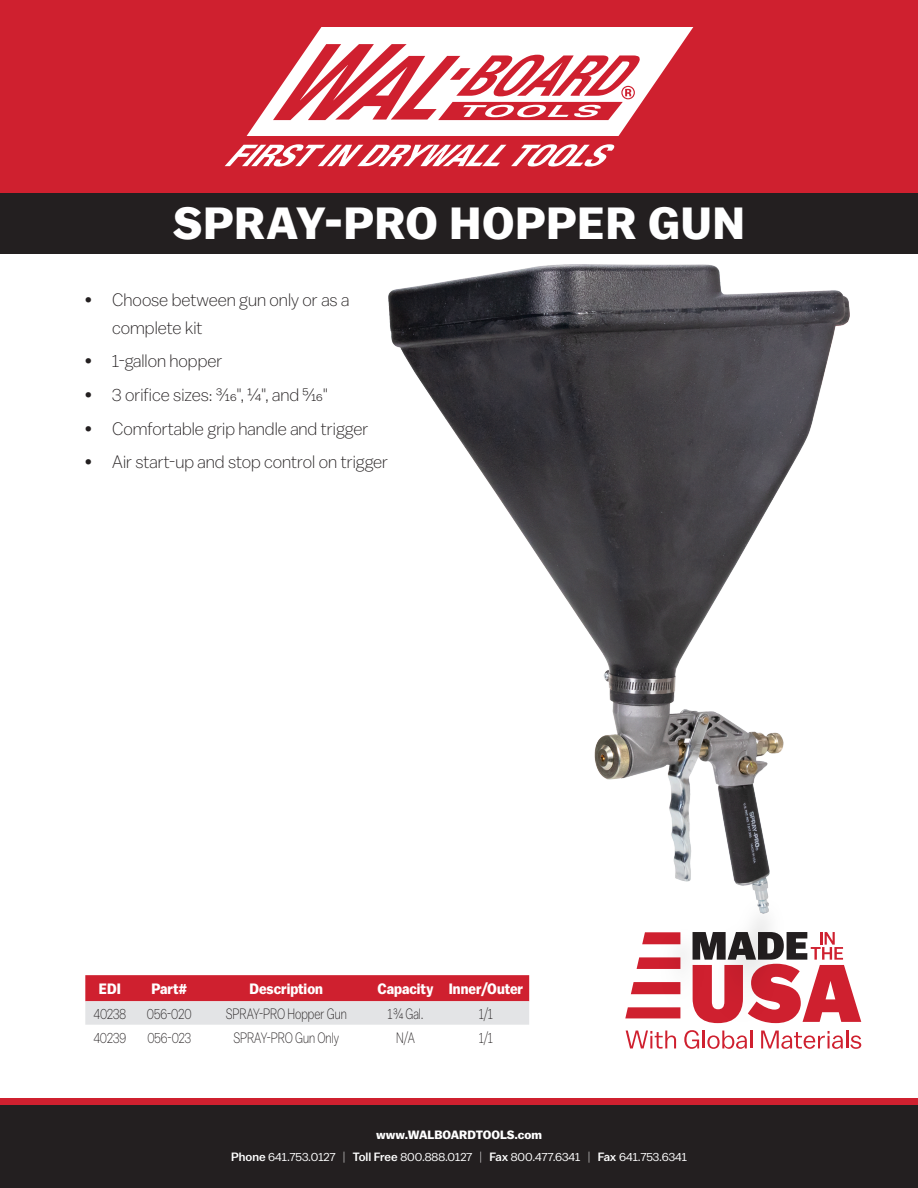
<style>
.page{position:relative;width:918px;height:1188px;background:#fff}
.page>*{position:absolute;margin:0;border:0;box-sizing:border-box;transform-origin:0 0}
.t1{font:700 45px "Balto";letter-spacing:.02em;color:#fff}
.t2{font:300 18px/27.6px "Balto";color:#231f20}
.Table_info{font:300 15px "Balto";color:#231f20;scale:.8 1}
.Marshalltown_Table_H{font:700 15px "Balto";color:#fff;scale:.9 1}
.t3{font:12px "Balto";color:#fff}
.t4{font:700 12px "Balto";color:#fff}
.s1{font-weight:500}
.s2{font-weight:300}
</style>
<div class="page">
<div style="left:0;top:1098px;width:918px;height:90px;background:#cf202f"></div>
<div style="left:0;top:0;width:918px;height:193px;background:#cf202f"></div>
<div style="left:0;top:1106px;width:918px;height:82px;background:#231f20"></div>
<div style="left:0;top:193px;width:918px;height:61px;background:#231f20"></div>
<svg style="left:849px;top:982px;width:12px;height:40px"></svg>
<svg style="left:626px;top:1031px;width:50px;height:18px"></svg>
<svg style="left:684px;top:1030px;width:68px;height:19px"></svg>
<svg style="left:761px;top:1031px;width:100px;height:18px"></svg>
<svg style="left:225px;top:144px;width:389px;height:22px"></svg>
<svg style="left:247px;top:27px;width:446px;height:109px;fill:#fff"></svg>
<svg style="left:580px;top:61px;width:54px;height:37px"></svg>
<svg style="left:85px;top:975px;width:444px;height:50px;background:#d98089"></svg>
<img style="left:389px;top:265px;width:460px;height:758px">
<p class="t1" style="left:173px;top:196px;width:573px">SPRAY-PRO HOPPER GUN</p>
<p class="t2" style="left:112px;top:286px;width:239px;text-indent:-27px">• Choose between gun only or as a complete kit</p>
<p class="t2" style="left:85px;top:347px;width:139px">• 1-gallon hopper</p>
<p class="t2" style="left:85px;top:381px;width:244px">• 3 orifice sizes: 3/16", 1/4", and 5/16"</p>
<p class="t2" style="left:85px;top:414px;width:285px">• Comfortable grip handle and trigger</p>
<p class="t2" style="left:85px;top:448px;width:304px">• Air start-up and stop control on trigger</p>
<p class="Marshalltown_Table_H" style="left:99px;top:980px;width:26px">EDI</p>
<p class="Marshalltown_Table_H" style="left:152px;top:980px;width:41px">Part#</p>
<p class="Marshalltown_Table_H" style="left:249px;top:980px;width:83px">Description</p>
<p class="Marshalltown_Table_H" style="left:378px;top:980px;width:64px">Capacity</p>
<p class="Marshalltown_Table_H" style="left:449px;top:980px;width:84px">Inner/Outer</p>
<p class="Table_info" style="left:94px;top:1005px;width:42px">40238</p>
<p class="Table_info" style="left:147px;top:1005px;width:57px">056-020</p>
<p class="Table_info" style="left:226px;top:1005px;width:153px">SPRAY-PRO Hopper Gun</p>
<p class="Table_info" style="left:388px;top:1005px;width:45px">1 3/4 Gal.</p>
<p class="Table_info" style="left:479px;top:1005px;width:19px">1/1</p>
<p class="Table_info" style="left:94px;top:1029px;width:42px">40239</p>
<p class="Table_info" style="left:147px;top:1029px;width:56px">056-023</p>
<p class="Table_info" style="left:233px;top:1029px;width:134px">SPRAY-PRO Gun Only</p>
<p class="Table_info" style="left:396px;top:1029px;width:25px">N/A</p>
<p class="Table_info" style="left:479px;top:1029px;width:19px">1/1</p>
<p class="t4" style="left:376px;top:1127px;width:167px">www.WALBOARDTOOLS.com</p>
<p class="t3" style="left:231px;top:1150px;width:457px"><span class="s1">Phone</span> 641.753.0127 <span class="s2">|</span> <span class="s1">Toll Free</span> 800.888.0127 <span class="s2">|</span> <span class="s1">Fax</span> 800.477.6341 <span class="s2">|</span> <span class="s1">Fax</span> 641.753.6341</p>
</div>
